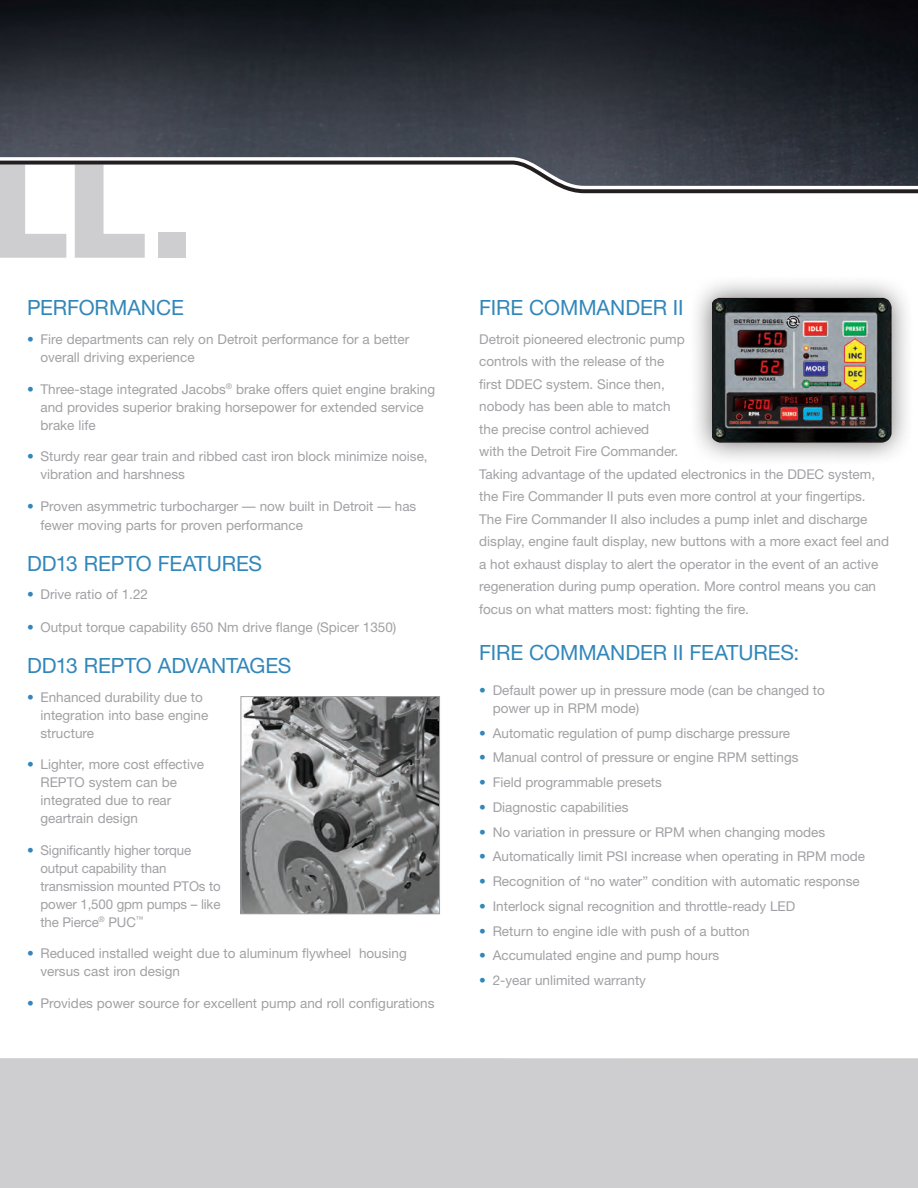
<style>
.page{position:relative;width:918px;height:1188px;background:#fff}
.page>*{position:absolute;margin:0;border:0;box-sizing:border-box;transform-origin:0 0}
.t1{font:900 130.5px "Helvetica Neue";color:#ceced0}
.t2{font:21px "Helvetica Neue";letter-spacing:-.005em;color:#3287ba}
.t3{font:13.5px/18px "Helvetica Neue";color:#a1a1a5}
.s1{color:#3287ba}
</style>
<div class="page">
<div style="left:0;top:1058px;width:918px;height:130px;background:#ceced0"></div>
<svg style="left:0;top:0;width:918px;height:194px"></svg>
<div style="left:687px;top:273px;width:229px;height:195px;background:#231f20;opacity:.65"></div>
<img style="left:712px;top:294px;width:184px;height:152px">
<img style="left:243px;top:698px;width:195px;height:214px">
<div style="left:241px;top:696px;width:199px;height:218px;border:1px solid #a1a1a5"></div>
<h1 class="t1" style="left:-11px;top:133px;width:207px">LL.</h1>
<h2 class="t2" style="left:27px;top:295px;width:158px">PERFORMANCE</h2>
<p class="t3" style="left:40px;top:330px;width:370px;text-indent:-14px"><span class="s1">•</span> Fire departments can rely on Detroit performance for a better overall driving experience</p>
<p class="t3" style="left:41px;top:380px;width:396px;text-indent:-14px"><span class="s1">•</span> Three-stage integrated Jacobs<sup>®</sup> brake offers quiet engine braking and provides superior braking horsepower for extended service brake life</p>
<p class="t3" style="left:41px;top:447px;width:389px;text-indent:-14px"><span class="s1">•</span> Sturdy rear gear train and ribbed cast iron block minimize noise, vibration and harshness</p>
<p class="t3" style="left:41px;top:496px;width:377px;line-height:19.5px;text-indent:-14px"><span class="s1">•</span> Proven asymmetric turbocharger — now built in Detroit — has fewer moving parts for proven performance</p>
<h2 class="t2" style="left:27px;top:551px;width:237px">DD13 REPTO FEATURES</h2>
<p class="t3" style="left:27px;top:585px;width:123px"><span class="s1">•</span> Drive ratio of 1.22</p>
<p class="t3" style="left:27px;top:618px;width:371px"><span class="s1">•</span> Output torque capability 650 Nm drive flange (Spicer 1350)</p>
<h2 class="t2" style="left:27px;top:653px;width:266px">DD13 REPTO ADVANTAGES</h2>
<p class="t3" style="left:40px;top:688px;width:169px;text-indent:-14px"><span class="s1">•</span> Enhanced durability due to integration into base engine structure</p>
<p class="t3" style="left:40px;top:755px;width:165px;text-indent:-14px"><span class="s1">•</span> Lighter, more cost effective<br>REPTO system can be integrated due to rear geartrain design</p>
<p class="t3" style="left:40px;top:841px;width:182px;text-indent:-14px"><span class="s1">•</span> Significantly higher torque output capability than transmission mounted PTOs to power 1,500 gpm pumps – like the Pierce<sup>®</sup> PUC<sup>™</sup></p>
<p class="t3" style="left:40px;top:944px;width:368px;text-indent:-14px"><span class="s1">•</span> Reduced installed weight due to aluminum flywheel housing versus cast iron design</p>
<p class="t3" style="left:27px;top:994px;width:409px"><span class="s1">•</span> Provides power source for excellent pump and roll configurations</p>
<h2 class="t2" style="left:479px;top:295px;width:206px">FIRE COMMANDER II</h2>
<p class="t3" style="left:479px;top:327px;width:411px;line-height:22.5px">Detroit pioneered electronic pump<br>controls with the release of the<br>first DDEC system. Since then,<br>nobody has been able to match<br>the precise control achieved<br>with the Detroit Fire Commander.<br>Taking advantage of the updated electronics in the DDEC system, the Fire Commander II puts even more control at your fingertips.<br>The Fire Commander II also includes a pump inlet and discharge display, engine fault display, new buttons with a more exact feel and a hot exhaust display to alert the operator in the event of an active regeneration during pump operation. More control means you can focus on what matters most: fighting the fire.</p>
<h2 class="t2" style="left:479px;top:640px;width:321px">FIRE COMMANDER II FEATURES:</h2>
<p class="t3" style="left:493px;top:681px;width:334px;text-indent:-14px"><span class="s1">•</span> Default power up in pressure mode (can be changed to power up in RPM mode)</p>
<p class="t3" style="left:479px;top:724px;width:312px"><span class="s1">•</span> Automatic regulation of pump discharge pressure</p>
<p class="t3" style="left:479px;top:748px;width:321px"><span class="s1">•</span> Manual control of pressure or engine RPM settings</p>
<p class="t3" style="left:479px;top:773px;width:184px"><span class="s1">•</span> Field programmable presets</p>
<p class="t3" style="left:479px;top:798px;width:151px"><span class="s1">•</span> Diagnostic capabilities</p>
<p class="t3" style="left:479px;top:823px;width:348px"><span class="s1">•</span> No variation in pressure or RPM when changing modes</p>
<p class="t3" style="left:479px;top:847px;width:387px"><span class="s1">•</span> Automatically limit PSI increase when operating in RPM mode</p>
<p class="t3" style="left:479px;top:872px;width:382px"><span class="s1">•</span> Recognition of “no water” condition with automatic response</p>
<p class="t3" style="left:479px;top:897px;width:318px"><span class="s1">•</span> Interlock signal recognition and throttle-ready LED</p>
<p class="t3" style="left:479px;top:922px;width:272px"><span class="s1">•</span> Return to engine idle with push of a button</p>
<p class="t3" style="left:479px;top:946px;width:242px"><span class="s1">•</span> Accumulated engine and pump hours</p>
<p class="t3" style="left:479px;top:971px;width:168px"><span class="s1">•</span> 2-year unlimited warranty</p>
</div>
